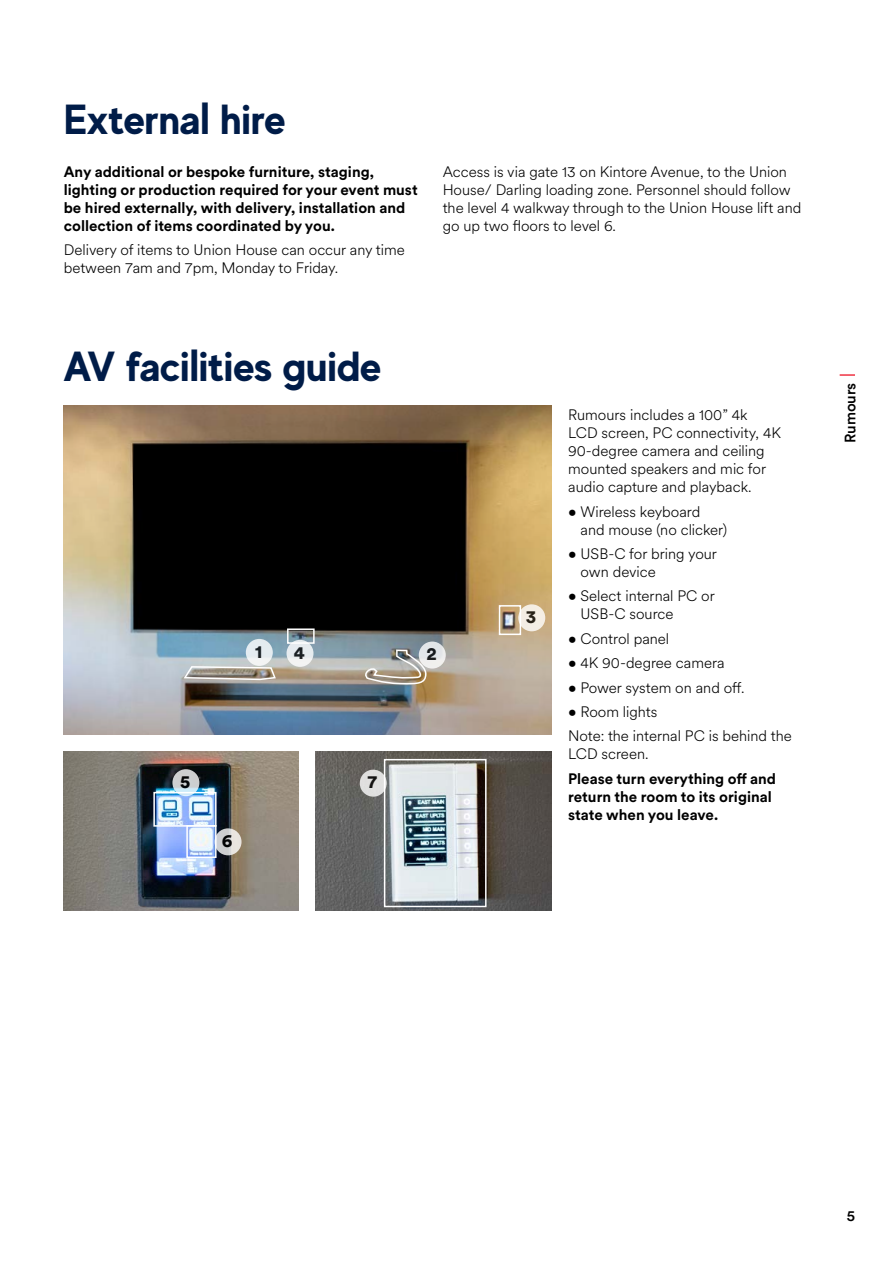
<style>
.page{position:relative;width:893px;height:1263px;background:#fff}
.page>*{position:absolute;margin:0;border:0;box-sizing:border-box;transform-origin:0 0}
.t1{font:700 42px "MADE Evolve Sans";color:#001c48}
.t2{font:900 18px "Circular XX";color:#000}
.t3{font:300 15px/18px "Circular XX";color:#000}
.t4{font:700 15px/18px "Circular XX";color:#000}
.t5{font:500 15px "Circular XX";letter-spacing:-.01em;color:#000}
</style>
<div class="page">
<img style="left:64px;top:406px;width:487px;height:329px">
<img style="left:316px;top:752px;width:235px;height:158px">
<img style="left:64px;top:752px;width:235px;height:158px">
<svg style="left:246px;top:639px;width:27px;height:27px"></svg>
<svg style="left:419px;top:641px;width:27px;height:27px"></svg>
<div style="left:518px;top:604px;width:27px;height:27px;background:#f4eee4;border-radius:50%"></div>
<div style="left:360px;top:770px;width:27px;height:27px;background:#e0dfdf;border-radius:50%"></div>
<svg style="left:215px;top:828px;width:27px;height:27px"></svg>
<svg style="left:182px;top:665px;width:95px;height:16px"></svg>
<div style="left:287px;top:628px;width:28px;height:16px;border:2px solid #fff"></div>
<svg style="left:286px;top:640px;width:27px;height:27px"></svg>
<img style="left:364px;top:649px;width:63px;height:53px">
<div style="left:153px;top:792px;width:64px;height:35px;border:2px solid #fff"></div>
<svg style="left:172px;top:769px;width:27px;height:27px"></svg>
<div style="left:186px;top:825px;width:31px;height:33px;border:2px solid #fff"></div>
<div style="left:384px;top:759px;width:103px;height:148px;border:2px solid #fff"></div>
<div style="left:499px;top:605px;width:22px;height:30px;border:2px solid #fff"></div>
<svg style="left:840px;top:374px;width:15px;height:2px"></svg>
<h1 class="t1" style="left:64px;top:92px;width:224px">External hire</h1>
<p class="t4" style="left:64px;top:162px;width:355px">Any additional or bespoke furniture, staging, lighting or production required for your event must be hired externally, with delivery, installation and collection of items coordinated by you.</p>
<p class="t3" style="left:64px;top:241px;width:343px">Delivery of items to Union House can occur any time between 7am and 7pm, Monday to Friday.</p>
<p class="t3" style="left:443px;top:162px;width:360px">Access is via gate 13 on Kintore Avenue, to the Union House/ Darling loading zone. Personnel should follow the level 4 walkway through to the Union House lift and go up two floors to level 6.</p>
<h1 class="t1" style="left:64px;top:339px;width:319px">AV facilities guide</h1>
<p class="t2" style="left:255px;top:639px;width:9px">1</p>
<p class="t2" style="left:426px;top:641px;width:12px">2</p>
<p class="t2" style="left:294px;top:640px;width:13px">4</p>
<p class="t2" style="left:180px;top:769px;width:12px">5</p>
<p class="t2" style="left:222px;top:828px;width:12px">6</p>
<p class="t2" style="left:368px;top:769px;width:11px">7</p>
<p class="t2" style="left:526px;top:604px;width:12px">3</p>
<p class="t3" style="left:568px;top:405px;width:214px">Rumours includes a 100” 4k<br>LCD screen, PC connectivity, 4K<br>90-degree camera and ceiling mounted speakers and mic for audio capture and playback.</p>
<p class="t3" style="left:581px;top:502px;width:148px;text-indent:-12px">• Wireless keyboard and mouse (no clicker)</p>
<p class="t3" style="left:581px;top:544px;width:138px;text-indent:-12px">• USB-C for bring your own device</p>
<p class="t3" style="left:581px;top:587px;width:136px;text-indent:-12px">• Select internal PC or<br>USB-C source</p>
<p class="t3" style="left:568px;top:629px;width:103px">• Control panel</p>
<p class="t3" style="left:568px;top:653px;width:158px">• 4K 90-degree camera</p>
<p class="t3" style="left:568px;top:678px;width:178px">• Power system on and off.</p>
<p class="t3" style="left:568px;top:699px;width:225px;line-height:24.3px">• Room lights<br>Note: the internal PC is behind the</p>
<p class="t3" style="left:568px;top:744px;width:82px">LCD screen.</p>
<p class="t4" style="left:568px;top:769px;width:209px">Please turn everything off and return the room to its original state when you leave.</p>
<p class="t5" style="left:840px;top:443px;width:62px;rotate:-90deg">Rumours</p>
<p class="t5" style="left:847px;top:1205px;width:10px">5</p>
</div>
